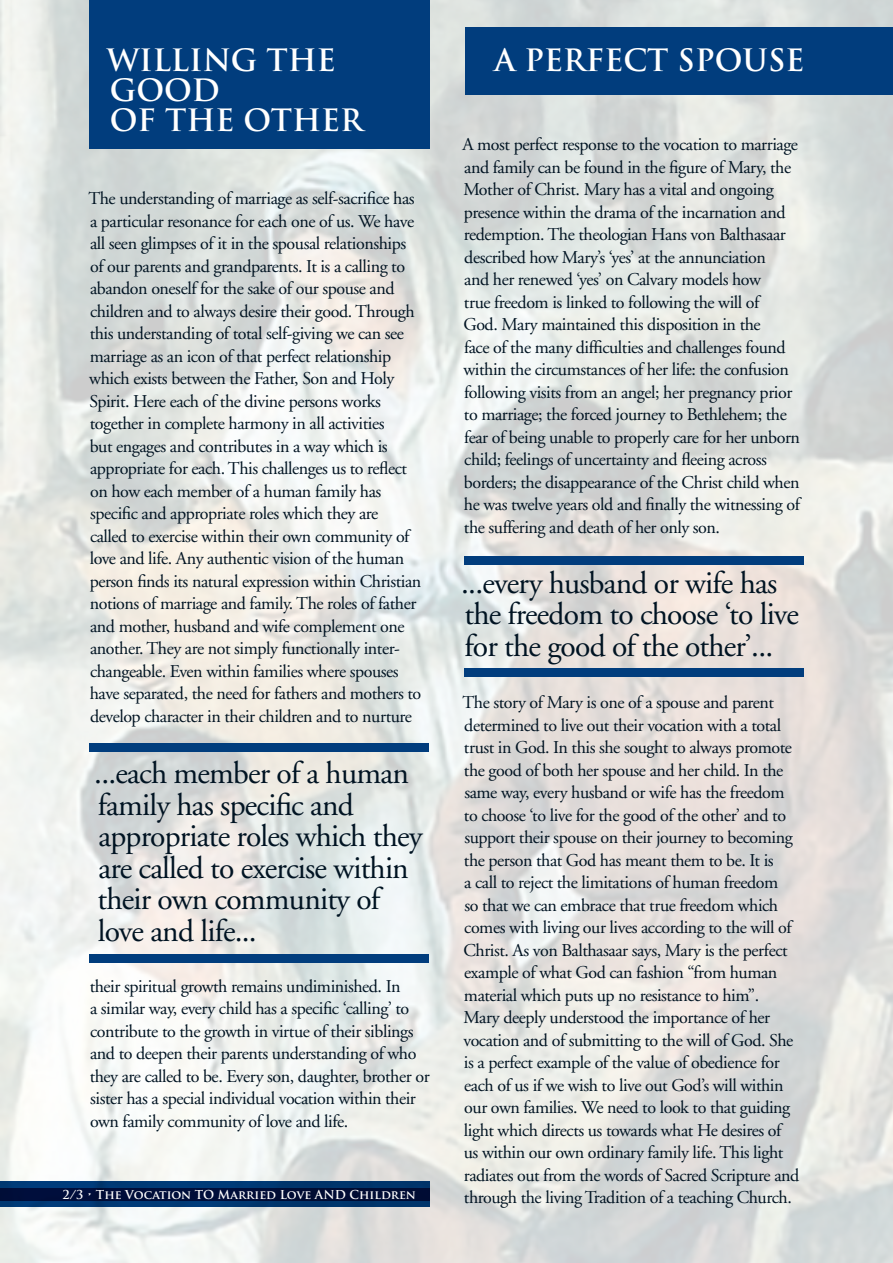
<style>
.page{position:relative;width:893px;height:1263px;background:#fff}
.page>*{position:absolute;margin:0;border:0;box-sizing:border-box;transform-origin:0 0}
.t1{font:31.5px/31.5px "Adobe Garamond";letter-spacing:-.025em;color:#001322}
.t2{font:700 30px/30px "Trajan Pro";color:#fff}
.t3{font:18px/22.5px "Adobe Garamond";letter-spacing:-.025em;color:#001322}
.t4{font:700 12px "Trajan Pro";letter-spacing:-.02em;color:#fff}
</style>
<div class="page">
<img style="left:0;top:0;width:893px;height:1263px">
<div style="left:0;top:1181px;width:430px;height:26px;background:linear-gradient(to right,#003c7b,#003369)"></div>
<div style="left:89px;top:0;width:341px;height:148px;background:#013d7d"></div>
<div style="left:465px;top:27px;width:428px;height:67px;background:#013d7d"></div>
<div style="left:0;top:1188px;width:430px;height:12px;background:#000d38"></div>
<div style="left:464px;top:556px;width:340px;height:8px;background:#013d7d"></div>
<div style="left:464px;top:668px;width:340px;height:9px;background:#013d7d"></div>
<div style="left:89px;top:743px;width:340px;height:8px;background:#013d7d"></div>
<div style="left:89px;top:954px;width:340px;height:8px;background:#013d7d"></div>
<h2 class="t2" style="left:107px;top:45px;width:184px">Willing the good<br>of the</h2>
<h2 class="t2" style="left:243px;top:105px;width:25px">Othe</h2>
<h2 class="t2" style="left:340px;top:105px;width:24px">r</h2>
<p class="t3" style="left:88px;top:188px;width:334px">The understanding of marriage as self-sacrifice has a particular resonance for each one of us. We have all seen glimpses of it in the spousal relationships of our parents and grandparents. It is a calling to abandon oneself for the sake of our spouse and children and to always desire their good. Through this understanding of total self-giving we can see marriage as an icon of that perfect relationship which exists between the Father, Son and Holy Spirit. Here each of the divine persons works together in complete harmony in all activities<br>but engages and contributes in a way which is appropriate for each. This challenges us to reflect on how each member of a human family has specific and appropriate roles which they are<br>called to exercise within their own community of love and life. Any authentic vision of the human person finds its natural expression within Christian notions of marriage and family. The roles of father and mother, husband and wife complement one another. They are not simply functionally inter&shy;changeable. Even within families where spouses have separated, the need for fathers and mothers to develop character in their children and to nurture</p>
<h1 class="t1" style="left:94px;top:758px;width:330px">...each member of a human family has specific and appropriate roles which they are called to exercise within their own community of love and life...</h1>
<p class="t3" style="left:90px;top:975px;width:341px">their spiritual growth remains undiminished. In<br>a similar way, every child has a specific ‘calling’ to contribute to the growth in virtue of their siblings and to deepen their parents understanding of who they are called to be. Every son, daughter, brother or sister has a special individual vocation within their own family community of love and life.</p>
<p class="t4" style="left:63px;top:1187px;width:264px">2/3 • The Vocation TO Married Love AND</p>
<p class="t4" style="left:350px;top:1187px;width:68px">Children</p>
<h2 class="t2" style="left:495px;top:45px;width:308px">A Perfect Spouse</h2>
<p class="t3" style="left:462px;top:134px;width:339px">A most perfect response to the vocation to marriage and family can be found in the figure of Mary, the Mother of Christ. Mary has a vital and ongoing presence within the drama of the incarnation and redemption. The theologian Hans von Balthasaar described how Mary’s ‘yes’ at the annunciation<br>and her renewed ‘yes’ on Calvary models how<br>true freedom is linked to following the will of<br>God. Mary maintained this disposition in the<br>face of the many difficulties and challenges found within the circumstances of her life: the confusion following visits from an angel; her pregnancy prior to marriage; the forced journey to Bethlehem; the fear of being unable to properly care for her unborn child; feelings of uncertainty and fleeing across borders; the disappearance of the Christ child when he was twelve years old and finally the witnessing of the suffering and death of her only son.</p>
<h1 class="t1" style="left:461px;top:568px;width:339px">...every husband or wife has the freedom to choose ‘to live for the good of the other’...</h1>
<p class="t3" style="left:463px;top:692px;width:338px">The story of Mary is one of a spouse and parent determined to live out their vocation with a total trust in God. In this she sought to always promote the good of both her spouse and her child. In the same way, every husband or wife has the freedom to choose ‘to live for the good of the other’ and to support their spouse on their journey to becoming the person that God has meant them to be. It is<br>a call to reject the limitations of human freedom<br>so that we can embrace that true freedom which comes with living our lives according to the will of Christ. As von Balthasaar says, Mary is the perfect example of what God can fashion “from human material which puts up no resistance to him”.<br>Mary deeply understood the importance of her vocation and of submitting to the will of God. She is a perfect example of the value of obedience for each of us if we wish to live out God’s will within our own families. We need to look to that guiding light which directs us towards what He desires of<br>us within our own ordinary family life. This light radiates out from the words of Sacred Scripture and through the living Tradition of a teaching Church.</p>
</div>
